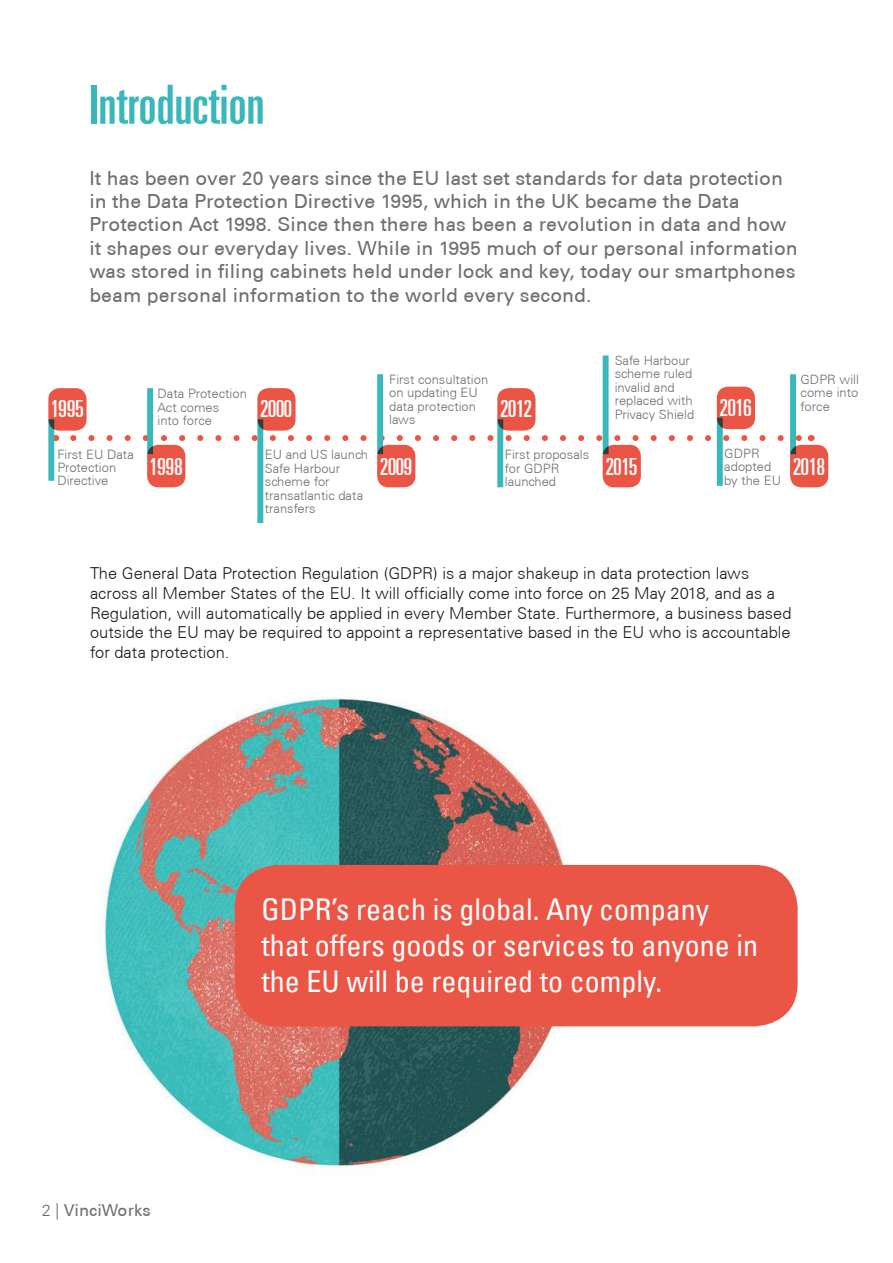
<style>
.page{position:relative;width:893px;height:1263px;background:#fff}
.page>*{position:absolute;margin:0;border:0;box-sizing:border-box;transform-origin:0 0}
.t1{font:ultra-condensed 54px "Univers LT";color:#39b8bb}
.t2{font:condensed 30px/36px "Univers LT";color:#fff}
.t3{font:ultra-condensed 23.55px "Univers LT";letter-spacing:-.04em;color:#fff}
.t4{font:500 19.5px/23.4px "Univers CE";color:#706f6f}
.t5{font:300 16.5px/19.8px "Univers CE";color:#1d1d1b}
.t6{font:500 16.5px "Univers CE";color:#706f6f}
.t7{font:300 13.05px/13.5px "Univers CE";color:#706f6f}
.s1{font-weight:300}
</style>
<div class="page">
<img style="left:102px;top:697px;width:490px;height:477px">
<div style="left:235px;top:865px;width:563px;height:161px;background:#ea5546;border-radius:43px"></div>
<svg style="left:73px;top:435px;width:729px;height:6px"></svg>
<div style="left:48px;top:419px;width:6px;height:62px;background:#39b8bb"></div>
<div style="left:48px;top:388px;width:39px;height:43px;background:#ea5546;border-radius:11px"></div>
<div style="left:257px;top:419px;width:6px;height:104px;background:#39b8bb"></div>
<div style="left:257px;top:388px;width:39px;height:43px;background:#ea5546;border-radius:11px"></div>
<div style="left:497px;top:419px;width:6px;height:68px;background:#39b8bb"></div>
<div style="left:497px;top:388px;width:38px;height:43px;background:#ea5546;border-radius:11px"></div>
<div style="left:717px;top:418px;width:6px;height:68px;background:#39b8bb"></div>
<div style="left:717px;top:387px;width:38px;height:42px;background:#ea5546;border-radius:11px"></div>
<div style="left:147px;top:388px;width:6px;height:66px;background:#39b8bb"></div>
<div style="left:147px;top:445px;width:38px;height:42px;background:#ea5546;border-radius:11px"></div>
<div style="left:377px;top:374px;width:6px;height:80px;background:#39b8bb"></div>
<div style="left:377px;top:445px;width:38px;height:42px;background:#ea5546;border-radius:11px"></div>
<div style="left:790px;top:374px;width:6px;height:80px;background:#39b8bb"></div>
<div style="left:790px;top:445px;width:38px;height:42px;background:#ea5546;border-radius:11px"></div>
<div style="left:603px;top:355px;width:6px;height:99px;background:#39b8bb"></div>
<div style="left:603px;top:445px;width:38px;height:42px;background:#ea5546;border-radius:11px"></div>
<h1 class="t1" style="left:89px;top:74px;width:177px">Introduction</h1>
<p class="t4" style="left:89px;top:167px;width:710px">It has been over 20 years since the EU last set standards for data protection in the Data Protection Directive 1995, which in the UK became the Data Protection Act 1998. Since then there has been a revolution in data and how it shapes our everyday lives. While in 1995 much of our personal information was stored in filing cabinets held under lock and key, today our smartphones beam personal information to the world every second.</p>
<p class="t7" style="left:615px;top:354px;width:79px">Safe Harbour scheme ruled invalid and replaced with</p>
<p class="t7" style="left:389px;top:372px;width:101px">First consultation on updating EU data protection laws</p>
<p class="t7" style="left:801px;top:372px;width:60px;text-align:justify">GDPR will come into force</p>
<p class="t7" style="left:157px;top:387px;width:91px">Data Protection<br>Act comes<br>into force</p>
<p class="t3" style="left:50px;top:395px;width:35px">1995</p>
<p class="t3" style="left:260px;top:395px;width:34px">2000</p>
<p class="t3" style="left:500px;top:395px;width:34px">2012</p>
<p class="t7" style="left:615px;top:408px;width:139px">Privacy Shield <sup>2016</sup></p>
<p class="t3" style="left:149px;top:454px;width:35px">1998</p>
<p class="t3" style="left:380px;top:454px;width:34px">2009</p>
<p class="t3" style="left:605px;top:454px;width:34px">2015</p>
<p class="t3" style="left:793px;top:454px;width:34px">2018</p>
<p class="t7" style="left:57px;top:448px;width:78px;line-height:13px">First EU Data<br>Protection<br>Directive</p>
<p class="t7" style="left:265px;top:448px;width:105px">EU and US launch<br>Safe Harbour scheme for transatlantic data transfers</p>
<p class="t7" style="left:505px;top:448px;width:86px">First proposals for GDPR launched</p>
<p class="t7" style="left:724px;top:446px;width:58px">GDPR adopted by the EU</p>
<p class="t5" style="left:90px;top:564px;width:703px">The General Data Protection Regulation (GDPR) is a major shakeup in data protection laws across all Member States of the EU. It will officially come into force on 25 May 2018, and as a Regulation, will automatically be applied in every Member State. Furthermore, a business based outside the EU may be required to appoint a representative based in the EU who is accountable for data protection.</p>
<p class="t6" style="left:42px;top:1200px;width:110px"><span class="s1">2 |</span> VinciWorks</p>
<h2 class="t2" style="left:262px;top:891px;width:498px">GDPR’s reach is global. Any company that offers goods or services to anyone in the EU will be required to comply.</h2>
</div>
